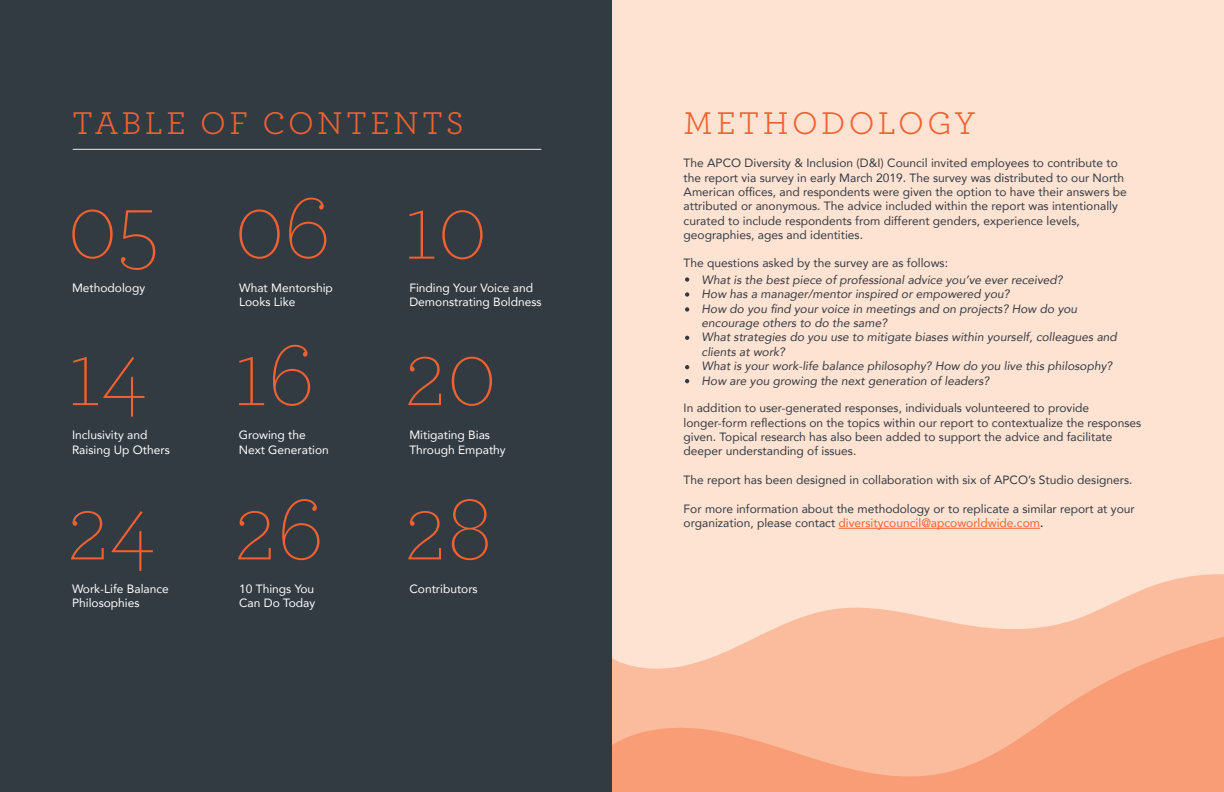
<style>
.page{position:relative;width:1224px;height:792px;background:#fff}
.page>*{position:absolute;margin:0;border:0;box-sizing:border-box;transform-origin:0 0}
.t1{font:200 96px/150.7px "Archer";color:#f16131}
.t2{font:33px "Archer";letter-spacing:.1em;color:#f16131}
.t3{font:12px/14.4px "Avenir";color:#323a42}
.t4{font:italic 12px/14.4px "Avenir";color:#323a42}
.t5{font:12px/14.4px "Avenir";color:#fff}
.s1{color:#f16131}
.s2{color:#000}
</style>
<div class="page">
<div style="left:612px;top:0;width:612px;height:571px;background:#fee2d2"></div>
<svg style="left:612px;top:575px;width:612px;height:217px;background:#fabb9d"></svg>
<div style="left:0;top:0;width:612px;height:792px;background:#323a42"></div>
<hr style="left:839px;top:528px;width:201px;height:1px;background:#f16131">
<svg style="left:685px;top:277px;width:4px;height:5px"></svg>
<svg style="left:685px;top:292px;width:4px;height:5px"></svg>
<svg style="left:685px;top:307px;width:4px;height:5px"></svg>
<svg style="left:685px;top:336px;width:4px;height:4px"></svg>
<svg style="left:685px;top:365px;width:4px;height:4px"></svg>
<svg style="left:685px;top:379px;width:4px;height:4px"></svg>
<hr style="left:73px;top:149px;width:468px;height:1px;background:#eceae9">
<h2 class="t2" style="left:72px;top:101px;width:393px">TABLE OF CONTENTS</h2>
<h1 class="t1" style="left:67px;top:148px;width:94px">05<br>14<br>24</h1>
<p class="t5" style="left:72px;top:280px;width:75px">Methodology</p>
<p class="t5" style="left:72px;top:428px;width:99px">Inclusivity and<br>Raising Up Others</p>
<h1 class="t1" style="left:235px;top:148px;width:253px">06 10</h1>
<p class="t5" style="left:239px;top:280px;width:95px">What Mentorship<br>Looks Like</p>
<p class="t5" style="left:409px;top:280px;width:134px">Finding Your Voice and<br>Demonstrating Boldness</p>
<h1 class="t1" style="left:233px;top:293px;width:92px;line-height:154.3px">16<br>26</h1>
<h1 class="t1" style="left:404px;top:293px;width:93px;line-height:154.3px">20<br>28</h1>
<p class="t5" style="left:239px;top:428px;width:92px">Growing the<br>Next Generation</p>
<p class="t5" style="left:409px;top:428px;width:98px">Mitigating Bias<br>Through Empathy</p>
<p class="t5" style="left:72px;top:581px;width:98px">Work-Life Balance<br>Philosophies</p>
<p class="t5" style="left:239px;top:581px;width:78px">10 Things You<br>Can Do Today</p>
<p class="t5" style="left:409px;top:581px;width:70px">Contributors</p>
<h2 class="t2" style="left:684px;top:101px;width:293px">METHODOLOGY</h2>
<p class="t3" style="left:684px;top:155px;width:445px">The APCO Diversity &amp; Inclusion (D&amp;I) Council invited employees to contribute to the report via survey in early March 2019. The survey was distributed to our North American offices, and respondents were given the option to have their answers be attributed or anonymous. The advice included within the report was intentionally curated to include respondents from different genders, experience levels, geographies, ages and identities.</p>
<p class="t3" style="left:684px;top:255px;width:266px">The questions asked by the survey are as follows:</p>
<p class="t4" style="left:702px;top:272px;width:417px">What is the best piece of professional advice you’ve ever received?<br>How has a manager/mentor inspired or empowered you?<br>How do you find your voice in meetings and on projects? How do you encourage others to do the same?<br>What strategies do you use to mitigate biases within yourself, colleagues and clients at work?<br>What is your work-life balance philosophy? How do you live this philosophy?<br>How are you growing the next generation of leaders?</p>
<p class="t3" style="left:684px;top:400px;width:459px">In addition to user-generated responses, individuals volunteered to provide longer-form reflections on the topics within our report to contextualize the responses given. Topical research has also been added to support the advice and facilitate deeper understanding of issues.</p>
<p class="t3" style="left:684px;top:472px;width:450px">The report has been designed in collaboration with six of APCO’s Studio designers.</p>
<p class="t3" style="left:684px;top:501px;width:453px">For more information about the methodology or to replicate a similar report at your organization, please contact <span class="s1">diversitycouncil@apcoworldwide.com</span><span class="s2">.</span></p>
</div>
